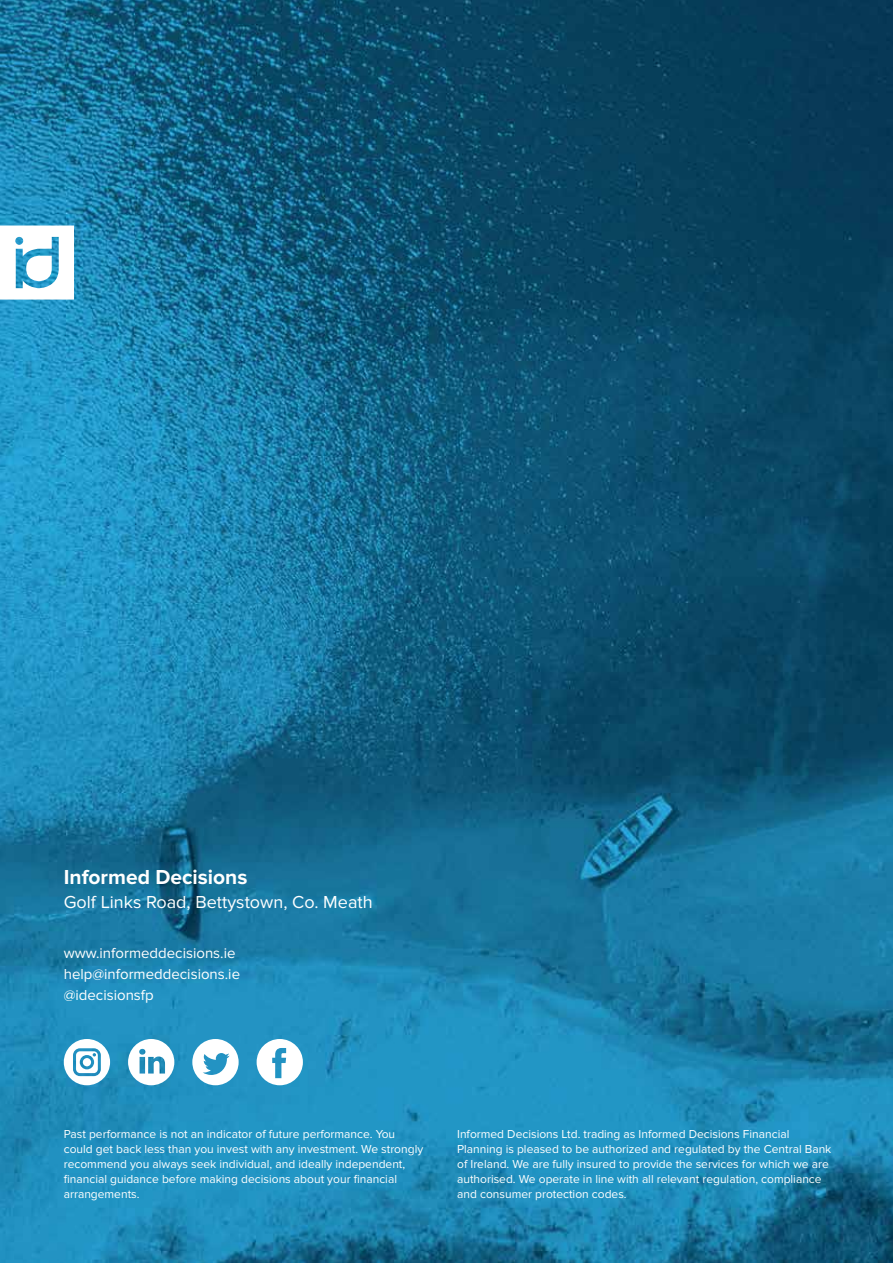
<style>
.page{position:relative;width:893px;height:1263px;background:#fff}
.page>*{position:absolute;margin:0;border:0;box-sizing:border-box;transform-origin:0 0}
.t1{font:700 21px "Proxima Nova";color:#fff}
.t2{font:18px "Proxima Nova";color:#fff}
.t3{font:15px/21px "Proxima Nova";color:#fff}
.t4{font:12px/15px "Proxima Nova";color:#fff}
</style>
<div class="page">
<img style="left:0;top:0;width:893px;height:1263px">
<svg style="left:0;top:225px;width:74px;height:75px"></svg>
<svg style="left:64px;top:1039px;width:46px;height:46px"></svg>
<svg style="left:128px;top:1039px;width:46px;height:46px"></svg>
<svg style="left:192px;top:1039px;width:47px;height:46px"></svg>
<svg style="left:257px;top:1039px;width:46px;height:46px"></svg>
<h1 class="t1" style="left:64px;top:865px;width:185px">Informed Decisions</h1>
<h2 class="t2" style="left:64px;top:891px;width:310px">Golf Links Road, Bettystown, Co. Meath</h2>
<p class="t3" style="left:64px;top:943px;width:178px">www.informeddecisions.ie help@informeddecisions.ie @idecisionsfp</p>
<p class="t4" style="left:64px;top:1126px;width:361px">Past performance is not an indicator of future performance. You could get back less than you invest with any investment. We strongly recommend you always seek individual, and ideally independent, financial guidance before making decisions about your financial arrangements.</p>
<p class="t4" style="left:457px;top:1126px;width:376px">Informed Decisions Ltd. trading as Informed Decisions Financial Planning is pleased to be authorized and regulated by the Central Bank of Ireland. We are fully insured to provide the services for which we are authorised. We operate in line with all relevant regulation, compliance and consumer protection codes.</p>
</div>
